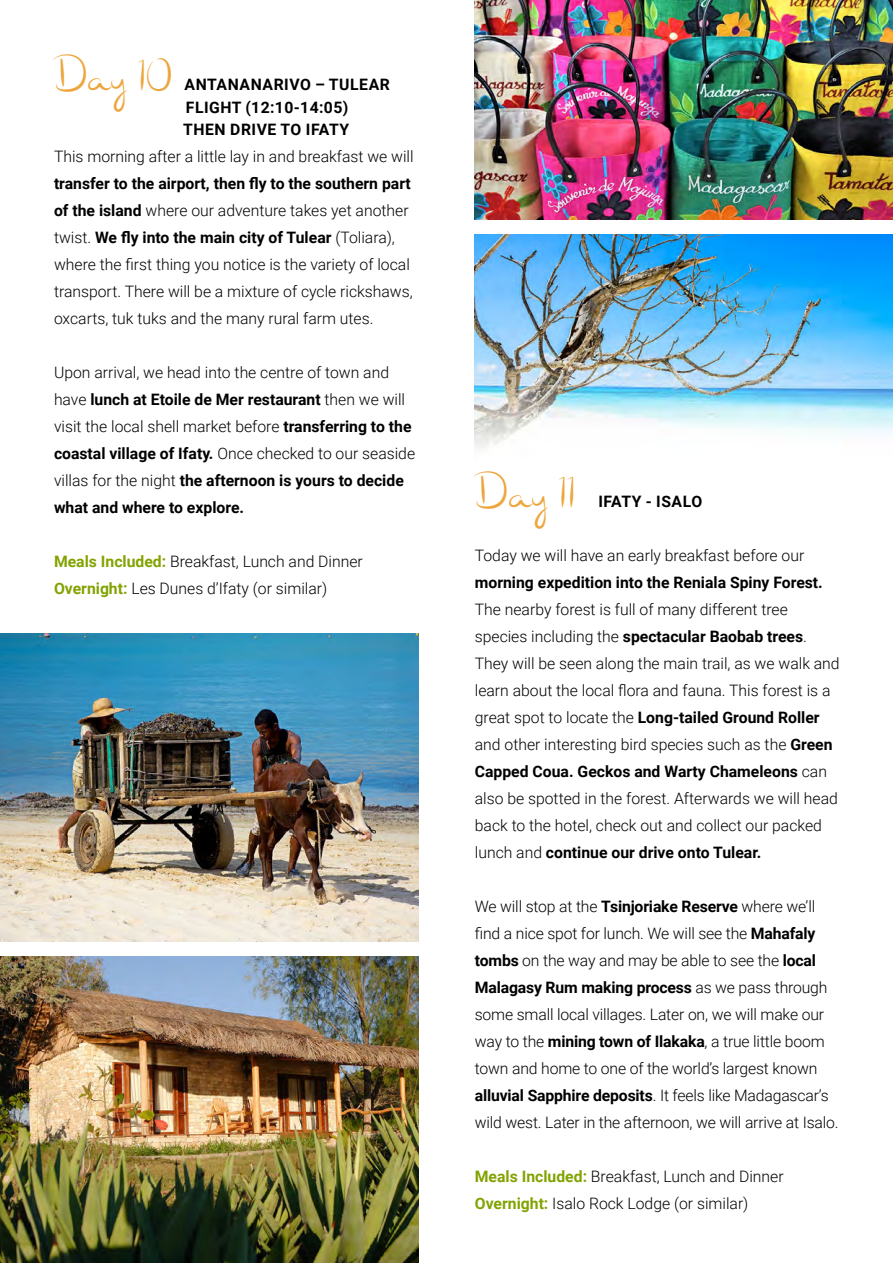
<style>
.page{position:relative;width:893px;height:1263px;background:#fff}
.page>*{position:absolute;margin:0;border:0;box-sizing:border-box;transform-origin:0 0}
.t1{font:49.5px "Masana Script 4 Silueta";color:#eda63d}
.t2{font:300 15.75px/27px "Roboto";color:#000}
.t3{font:700 15.75px/22.5px "Roboto";letter-spacing:.035em;color:#000}
.t4{font:700 15.75px "Roboto";color:#000}
.s1{font-weight:700}
.s2{font-weight:700;color:#82a300}
</style>
<div class="page">
<img style="left:475px;top:235px;width:418px;height:213px">
<img style="left:0;top:634px;width:418px;height:308px">
<img style="left:0;top:957px;width:418px;height:306px">
<img style="left:475px;top:0;width:418px;height:219px">
<h1 class="t1" style="left:54px;top:44px;width:120px">Day 10</h1>
<p class="t3" style="left:183px;top:73px;width:208px">ANTANANARIVO – TULEAR<br>FLIGHT (12:10-14:05)<br>THEN DRIVE TO IFATY</p>
<p class="t2" style="left:54px;top:142px;width:361px">This morning after a little lay in and breakfast we will</p>
<p class="t2" style="left:54px;top:169px;width:360px"><span class="s1">transfer to the airport, then fly to the southern part of the island</span> where our adventure takes yet another twist. <span class="s1">We fly into the main city of Tulear</span> (Toliara), where the first thing you notice is the variety of local transport. There will be a mixture of cycle rickshaws, oxcarts, tuk tuks and the many rural farm utes.</p>
<p class="t2" style="left:54px;top:358px;width:363px">Upon arrival, we head into the centre of town and have <span class="s1">lunch at Etoile de Mer restaurant</span> then we will visit the local shell market before <span class="s1">transferring to the coastal village of Ifaty.</span> Once checked to our seaside villas for the night <span class="s1">the afternoon is yours to decide what and where to explore.</span></p>
<p class="t2" style="left:54px;top:547px;width:310px"><span class="s2">Meals Included:</span> Breakfast, Lunch and Dinner<br><span class="s2">Overnight:</span> Les Dunes d’Ifaty (or similar)</p>
<h1 class="t1" style="left:475px;top:461px;width:102px">Day 11</h1>
<p class="t3" style="left:598px;top:489px;width:105px">IFATY - ISALO</p>
<p class="t2" style="left:475px;top:541px;width:331px">Today we will have an early breakfast before our</p>
<p class="t4" style="left:475px;top:571px;width:350px">morning expedition into the Reniala Spiny Forest.</p>
<p class="t2" style="left:475px;top:595px;width:366px">The nearby forest is full of many different tree species including the <span class="s1">spectacular Baobab trees</span>.<br>They will be seen along the main trail, as we walk and learn about the local flora and fauna. This forest is a great spot to locate the <span class="s1">Long-tailed Ground Roller </span>and other interesting bird species such as the <span class="s1">Green Capped Coua. Geckos and Warty Chameleons</span> can also be spotted in the forest. Afterwards we will head back to the hotel, check out and collect our packed lunch and <span class="s1">continue our drive onto Tulear.</span></p>
<p class="t2" style="left:475px;top:892px;width:365px">We will stop at the <span class="s1">Tsinjoriake Reserve</span> where we’ll find a nice spot for lunch. We will see the <span class="s1">Mahafaly tombs</span> on the way and may be able to see the <span class="s1">local Malagasy Rum making process</span> as we pass through some small local villages. Later on, we will make our way to the <span class="s1">mining town of Ilakaka</span>, a true little boom town and home to one of the world’s largest known <span class="s1">alluvial Sapphire deposits</span>. It feels like Madagascar’s wild west. Later in the afternoon, we will arrive at Isalo.</p>
<p class="t2" style="left:475px;top:1162px;width:310px"><span class="s2">Meals Included:</span> Breakfast, Lunch and Dinner<br><span class="s2">Overnight:</span> Isalo Rock Lodge (or similar)</p>
</div>
